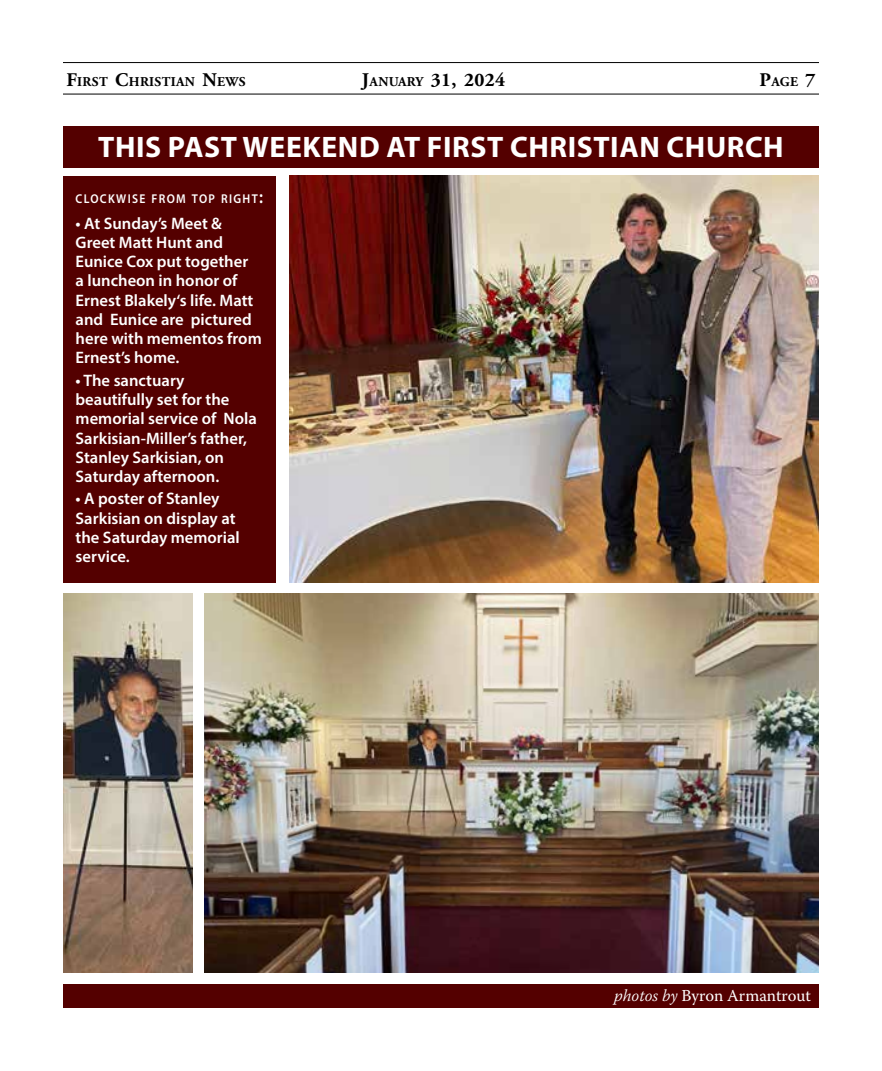
<style>
.page{position:relative;width:882px;height:1071px;background:#fff}
.page>*{position:absolute;margin:0;border:0;box-sizing:border-box;transform-origin:0 0}
.t1{font:700 29.75px "Myriad Pro";letter-spacing:.02em;color:#fff}
.t2{font:700 19.25px "Adobe Garamond Pro";letter-spacing:.015em;color:#000}
.t3{font:600 16.62px/19.2px "Myriad Pro";color:#fff}
.t4{font:16.62px "Warnock Pro";color:#fff}
.t5{font:700 13.47px "Adobe Garamond Pro";letter-spacing:.025em;color:#000}
.t6{font:600 12.78px "Myriad Pro";letter-spacing:.115em;color:#fff;scale:.91 1}
.s1{font-size:19.25px}
.s2{font-size:13.47px}
.s3{font-size:18.2px}
.s4{font-weight:300;font-style:italic}
</style>
<div class="page">
<hr style="left:63px;top:62px;width:756px;height:1px;background:#000">
<hr style="left:63px;top:94px;width:756px;height:1px;background:#000">
<div style="left:63px;top:126px;width:756px;height:41px;background:#540000"></div>
<img style="left:290px;top:176px;width:529px;height:406px">
<img style="left:205px;top:594px;width:614px;height:379px">
<img style="left:63px;top:594px;width:129px;height:379px">
<div style="left:63px;top:176px;width:213px;height:406px;background:#540000"></div>
<div style="left:63px;top:984px;width:756px;height:24px;background:#540000"></div>
<p class="t5" style="left:66px;top:73px;width:181px"><span class="s1">F</span>IRST <span class="s1">C</span>HRISTIAN <span class="s1">N</span>EWS</p>
<p class="t2" style="left:362px;top:68px;width:145px">J<span class="s2">ANUARY</span> 31, 2024</p>
<p class="t5" style="left:760px;top:73px;width:58px"><span class="s1">P</span>AGE <span class="s1">7</span></p>
<h1 class="t1" style="left:98px;top:128px;width:687px">THIS PAST WEEKEND AT FIRST CHRISTIAN CHURCH</h1>
<p class="t6" style="left:76px;top:191px;width:208px">CLOCKWISE FROM TOP RIGHT<span class="s3">:</span></p>
<p class="t3" style="left:76px;top:213px;width:188px">• At Sunday’s Meet &amp;<br>Greet Matt Hunt and<br>Eunice Cox put together<br>a luncheon in honor of<br>Ernest Blakely‘s life. Matt and Eunice are pictured here with mementos from<br>Ernest’s home.</p>
<p class="t3" style="left:76px;top:370px;width:183px">• The sanctuary beautifully set for the memorial service of Nola<br>Sarkisian-Miller’s father,<br>Stanley Sarkisian, on<br>Saturday afternoon.</p>
<p class="t3" style="left:76px;top:489px;width:166px">• A poster of Stanley<br>Sarkisian on display at the Saturday memorial service.</p>
<p class="t4" style="left:614px;top:985px;width:198px"><span class="s4">photos by</span> Byron Armantrout</p>
</div>
